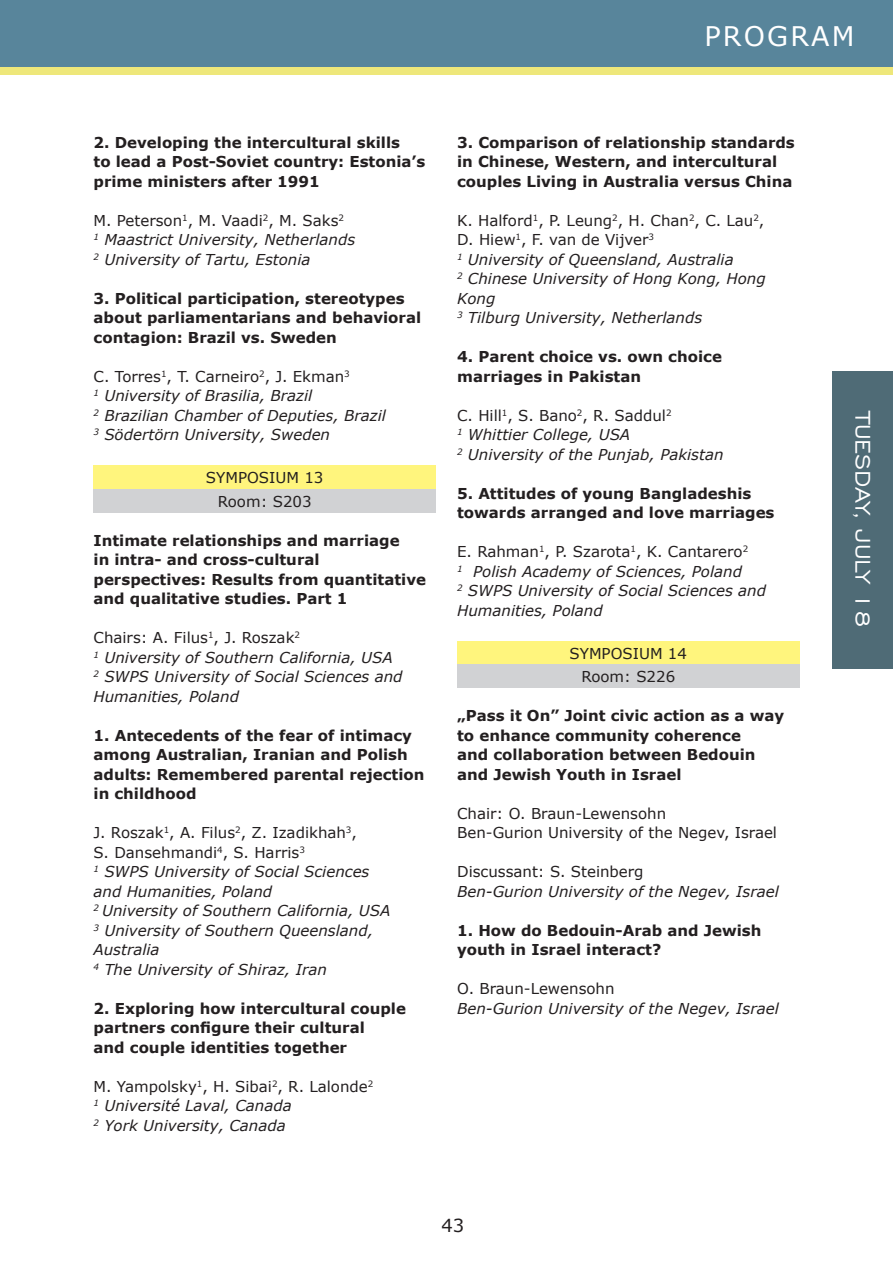
<style>
.page{position:relative;width:893px;height:1263px;background:#fff}
.page>*{position:absolute;margin:0;border:0;box-sizing:border-box;transform-origin:0 0}
.t1{font:27px "Engravers Gothic BT";color:#fff}
.t2{font:27px "Verdana";letter-spacing:.08em;color:#fff}
.t3{font:18px "Verdana";color:#231f20}
.tabela_gora{font:700 15px/19.5px "Verdana";color:#231f20}
.tabela_gora-2{font:italic 15px/19.5px "Verdana";color:#231f20}
.tabela_gora-3{font:15px "Verdana";color:#231f20}
.tabela_dół{font:15px "Verdana";color:#231f20}
</style>
<div class="page">
<div style="left:0;top:0;width:893px;height:68px;background:#58859b"></div>
<div style="left:0;top:68px;width:893px;height:7px;background:#eee77a"></div>
<div style="left:832px;top:372px;width:61px;height:297px;background:#4f6b76"></div>
<div style="left:94px;top:466px;width:342px;height:23px;background:#fff57d"></div>
<div style="left:94px;top:489px;width:342px;height:23px;background:#d1d2d4"></div>
<div style="left:457px;top:641px;width:342px;height:24px;background:#fff57d"></div>
<div style="left:457px;top:665px;width:342px;height:23px;background:#d1d2d4"></div>
<h1 class="t2" style="left:704px;top:18px;width:152px">PROGRAM</h1>
<p class="tabela_gora" style="left:94px;top:132px;width:308px">2. Developing the intercultural skills</p>
<p class="tabela_gora" style="left:94px;top:152px;width:333px">to lead a Post-Soviet country: Estonia’s prime ministers after 1991</p>
<p class="tabela_gora-3" style="left:94px;top:210px;width:252px">M. Peterson<sup>1</sup>, M. Vaadi<sup>2</sup>, M. Saks<sup>2</sup></p>
<p class="tabela_gora-2" style="left:94px;top:230px;width:263px"><sup>1</sup> Maastrict University, Netherlands</p>
<p class="tabela_gora-2" style="left:94px;top:249px;width:219px"><sup>2</sup> University of Tartu, Estonia</p>
<p class="tabela_gora" style="left:94px;top:288px;width:329px">3. Political participation, stereotypes about parliamentarians and behavioral contagion: Brazil vs. Sweden</p>
<p class="tabela_gora-3" style="left:94px;top:366px;width:258px">C. Torres<sup>1</sup>, T. Carneiro<sup>2</sup>, J. Ekman<sup>3</sup></p>
<p class="tabela_gora-2" style="left:94px;top:386px;width:220px"><sup>1</sup> University of Brasilia, Brazil</p>
<p class="tabela_gora-2" style="left:94px;top:405px;width:294px"><sup>2</sup> Brazilian Chamber of Deputies, Brazil</p>
<p class="tabela_gora-2" style="left:94px;top:425px;width:238px"><sup>3</sup> Södertörn University, Sweden</p>
<p class="tabela_gora-3" style="left:206px;top:467px;width:119px">SYMPOSIUM 13</p>
<p class="tabela_dół" style="left:218px;top:491px;width:95px">Room: S203</p>
<p class="tabela_gora" style="left:94px;top:530px;width:308px">Intimate relationships and marriage</p>
<p class="tabela_gora" style="left:94px;top:549px;width:228px">in intra- and cross-cultural</p>
<p class="tabela_gora" style="left:94px;top:569px;width:334px">perspectives: Results from quantitative and qualitative studies. Part 1</p>
<p class="tabela_gora-3" style="left:94px;top:627px;width:208px">Chairs: A. Filus<sup>1</sup>, J. Roszak<sup>2</sup></p>
<p class="tabela_gora-2" style="left:94px;top:647px;width:301px"><sup>1</sup> University of Southern California, USA</p>
<p class="tabela_gora-2" style="left:94px;top:667px;width:310px"><sup>2</sup> SWPS University of Social Sciences and<br>Humanities, Poland</p>
<p class="tabela_gora" style="left:94px;top:725px;width:332px">1. Antecedents of the fear of intimacy among Australian, Iranian and Polish adults: Remembered parental rejection in childhood</p>
<p class="tabela_gora-3" style="left:94px;top:822px;width:265px">J. Roszak<sup>1</sup>, A. Filus<sup>2</sup>, Z. Izadikhah<sup>3</sup>,</p>
<p class="tabela_gora-3" style="left:94px;top:842px;width:213px">S. Dansehmandi<sup>4</sup>, S. Harris<sup>3</sup></p>
<p class="tabela_gora-2" style="left:94px;top:862px;width:277px"><sup>1</sup> SWPS University of Social Sciences</p>
<p class="tabela_gora-2" style="left:94px;top:881px;width:180px">and Humanities, Poland</p>
<p class="tabela_gora-2" style="left:94px;top:901px;width:298px"><sup>2</sup> University of Southern California, USA</p>
<p class="tabela_gora-2" style="left:94px;top:920px;width:281px"><sup>3</sup> University of Southern Queensland,</p>
<p class="tabela_gora-2" style="left:94px;top:940px;width:68px">Australia</p>
<p class="tabela_gora-2" style="left:94px;top:959px;width:235px"><sup>4</sup> The University of Shiraz, Iran</p>
<p class="tabela_gora" style="left:94px;top:998px;width:314px">2. Exploring how intercultural couple partners configure their cultural</p>
<p class="tabela_gora" style="left:94px;top:1037px;width:255px">and couple identities together</p>
<p class="tabela_gora-3" style="left:94px;top:1076px;width:281px">M. Yampolsky<sup>1</sup>, H. Sibai<sup>2</sup>, R. Lalonde<sup>2</sup></p>
<p class="tabela_gora-2" style="left:94px;top:1096px;width:200px"><sup>1</sup> Université Laval, Canada</p>
<p class="tabela_gora-2" style="left:94px;top:1115px;width:194px"><sup>2</sup> York University, Canada</p>
<p class="tabela_gora" style="left:457px;top:132px;width:339px">3. Comparison of relationship standards in Chinese, Western, and intercultural couples Living in Australia versus China</p>
<p class="tabela_gora-3" style="left:457px;top:210px;width:309px">K. Halford<sup>1</sup>, P. Leung<sup>2</sup>, H. Chan<sup>2</sup>, C. Lau<sup>2</sup>,</p>
<p class="tabela_gora-3" style="left:457px;top:229px;width:199px">D. Hiew<sup>1</sup>, F. van de Vijver<sup>3</sup></p>
<p class="tabela_gora-2" style="left:457px;top:249px;width:278px"><sup>1</sup> University of Queensland, Australia</p>
<p class="tabela_gora-2" style="left:457px;top:269px;width:310px"><sup>2</sup> Chinese University of Hong Kong, Hong<br>Kong</p>
<p class="tabela_gora-2" style="left:457px;top:308px;width:247px"><sup>3</sup> Tilburg University, Netherlands</p>
<p class="tabela_gora" style="left:457px;top:347px;width:266px">4. Parent choice vs. own choice</p>
<p class="tabela_gora" style="left:457px;top:366px;width:186px">marriages in Pakistan</p>
<p class="tabela_gora-3" style="left:457px;top:405px;width:216px">C. Hill<sup>1</sup>, S. Bano<sup>2</sup>, R. Saddul<sup>2</sup></p>
<p class="tabela_gora-2" style="left:457px;top:425px;width:175px"><sup>1</sup> Whittier College, USA</p>
<p class="tabela_gora-2" style="left:457px;top:444px;width:268px"><sup>2</sup> University of the Punjab, Pakistan</p>
<p class="tabela_gora" style="left:457px;top:483px;width:296px">5. Attitudes of young Bangladeshis</p>
<p class="tabela_gora" style="left:457px;top:503px;width:319px">towards arranged and love marriages</p>
<p class="tabela_gora-3" style="left:457px;top:541px;width:293px">E. Rahman<sup>1</sup>, P. Szarota<sup>1</sup>, K. Cantarero<sup>2</sup></p>
<p class="tabela_gora-2" style="left:457px;top:561px;width:286px"><sup>1</sup> Polish Academy of Sciences, Poland</p>
<p class="tabela_gora-2" style="left:457px;top:581px;width:310px"><sup>2</sup> SWPS University of Social Sciences and<br>Humanities, Poland</p>
<p class="tabela_gora-3" style="left:569px;top:643px;width:119px">SYMPOSIUM 14</p>
<p class="tabela_dół" style="left:581px;top:666px;width:95px">Room: S226</p>
<p class="tabela_gora" style="left:457px;top:705px;width:328px">„Pass it On” Joint civic action as a way to enhance community coherence</p>
<p class="tabela_gora" style="left:457px;top:744px;width:300px">and collaboration between Bedouin</p>
<p class="tabela_gora" style="left:457px;top:764px;width:226px">and Jewish Youth in Israel</p>
<p class="tabela_gora-3" style="left:457px;top:803px;width:211px">Chair: O. Braun-Lewensohn</p>
<p class="tabela_gora-3" style="left:457px;top:822px;width:321px">Ben-Gurion University of the Negev, Israel</p>
<p class="tabela_gora-3" style="left:457px;top:861px;width:188px">Discussant: S. Steinberg</p>
<p class="tabela_gora-2" style="left:457px;top:881px;width:323px">Ben-Gurion University of the Negev, Israel</p>
<p class="tabela_gora" style="left:457px;top:920px;width:306px">1. How do Bedouin-Arab and Jewish</p>
<p class="tabela_gora" style="left:457px;top:939px;width:206px">youth in Israel interact?</p>
<p class="tabela_gora-3" style="left:457px;top:978px;width:159px">O. Braun-Lewensohn</p>
<p class="tabela_gora-2" style="left:457px;top:998px;width:323px">Ben-Gurion University of the Negev, Israel</p>
<p class="t3" style="left:441px;top:1213px;width:24px">43</p>
<h1 class="t1" style="left:878px;top:412px;width:217px;rotate:90deg">TUESDAY, JULY 18</h1>
</div>
